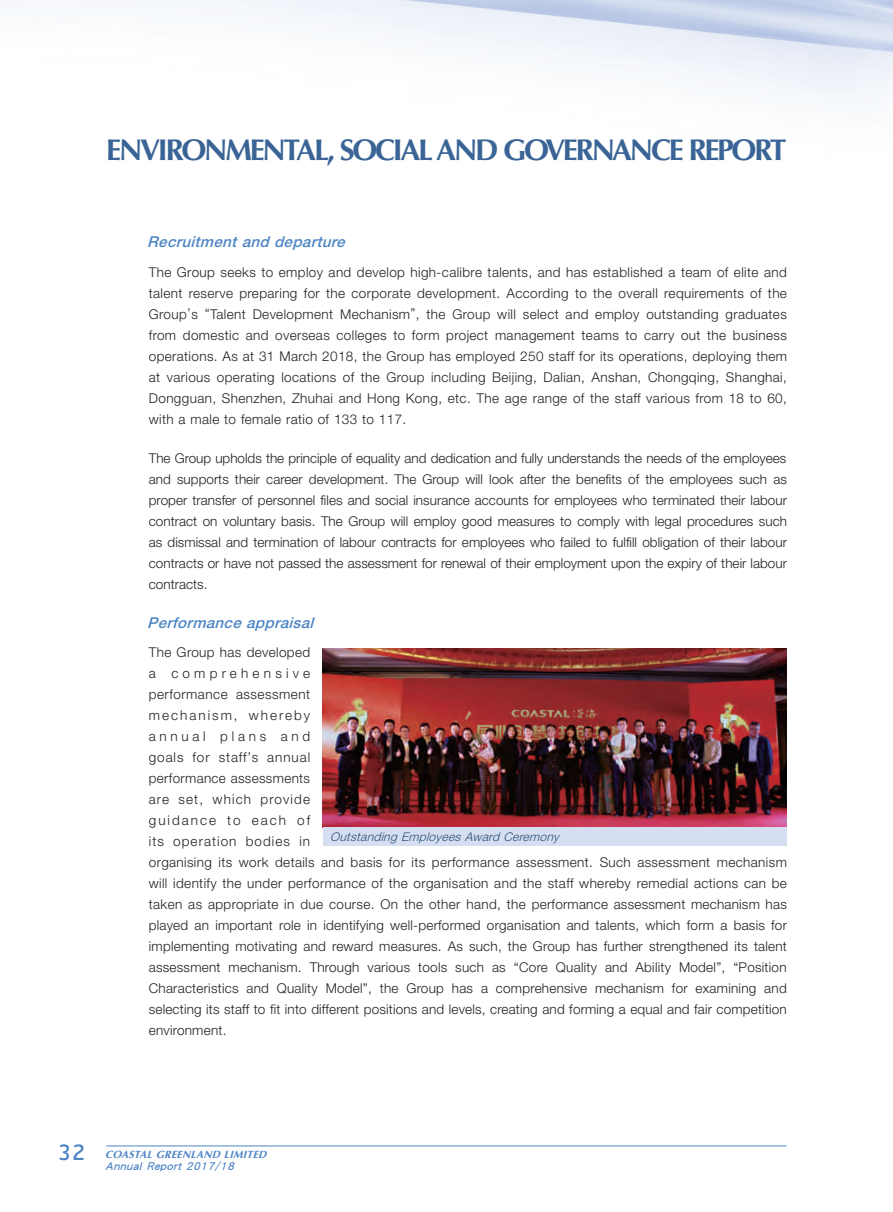
<style>
.page{position:relative;width:893px;height:1212px;background:#fff}
.page>*{position:absolute;margin:0;border:0;box-sizing:border-box;transform-origin:0 0}
.t1{font:700 30px "Optima LT Std";letter-spacing:-.075em;color:#396495}
.t2{font:21px "Hermes";color:#4d84c4}
.Heading_2{font:italic 500 15px "Helvetica Neue LT Std";color:#4d84c4}
.Body_Text{font:300 13.5px/21px "Helvetica Neue LT Std";letter-spacing:.02em;color:#231f20;text-align:justify}
.Heading_2-2{font:italic 300 12px "Helvetica Neue LT Std";color:#294d76}
.t3{font:italic 700 10.5px "Optima LT Std";color:#4d84c4}
.t4{font:italic 10.5px "Li Hei Pro";color:#4d84c4}
</style>
<div class="page">
<hr style="left:106px;top:1146px;width:681px;height:1px;background:#4d84c4">
<img style="left:323px;top:648px;width:464px;height:179px">
<div style="left:323px;top:827px;width:464px;height:19px;background:#d6dff1"></div>
<h1 class="t1" style="left:106px;top:132px;width:682px">ENVIRONMENTAL, SOCIAL AND GOVERNANCE REPORT</h1>
<p class="Heading_2" style="left:147px;top:233px;width:204px">Recruitmentand departure</p>
<p class="Body_Text" style="left:149px;top:261px;width:640px">The Group seeks to employ and develop high-calibre talents, and has established a team of elite and talent reserve preparing for the corporate development. According to the overall requirements of the Group’s “Talent Development Mechanism”, the Group will select and employ outstanding graduates from domestic and overseas colleges to form project management teams to carry out the business operations. As at 31 March 2018, the Group has employed 250 staff for its operations, deploying them at various operating locations of the Group including Beijing, Dalian, Anshan, Chongqing, Shanghai, Dongguan, Shenzhen, Zhuhai and Hong Kong, etc. The age range of the staff various from 18 to 60, with a male to female ratio of 133 to 117.</p>
<p class="Body_Text" style="left:149px;top:447px;width:640px">The Group upholds the principle of equality and dedication and fully understands the needs of the employees and supports their career development. The Group will look after the benefits of the employees such as proper transfer of personnel files and social insurance accounts for employees who terminated their labour contract on voluntary basis. The Group will employ good measures to comply with legal procedures such as dismissal and termination of labour contracts for employees who failed to fulfill obligation of their labour contracts or have not passed the assessment for renewal of their employment upon the expiry of their labour contracts.</p>
<p class="Heading_2" style="left:147px;top:613px;width:172px">Performance appraisal</p>
<p class="Body_Text" style="left:149px;top:642px;width:640px;text-align:left">The Group has developed<br>a comprehensive<br>performance assessment<br>mechanism, whereby<br>annual plans and<br>goals for staff’s annual<br>performance assessments<br>are set, which provide<br>guidance to each of<br>its operation bodies in<br>organising its work details and basis for its performance assessment. Such assessment mechanism will identify the under performance of the organisation and the staff whereby remedial actions can be taken as appropriate in due course. On the other hand, the performance assessment mechanism has played an important role in identifying well-performed organisation and talents, which form a basis for implementing motivating and reward measures. As such, the Group has further strengthened its talent assessment mechanism. Through various tools such as “Core Quality and Ability Model”, “Position Characteristics and Quality Model”, the Group has a comprehensive mechanism for examining and selecting its staff to fit into different positions and levels, creating and forming a equal and fair competition environment.</p>
<p class="Heading_2-2" style="left:330px;top:829px;width:230px">Outstanding EmployeesAward Ceremony</p>
<h2 class="t2" style="left:59px;top:1139px;width:28px">32</h2>
<p class="t3" style="left:105px;top:1148px;width:166px">COASTALGREENLAND LIMITED</p>
<p class="t4" style="left:105px;top:1160px;width:133px">Annual Report 2017/18</p>
</div>
